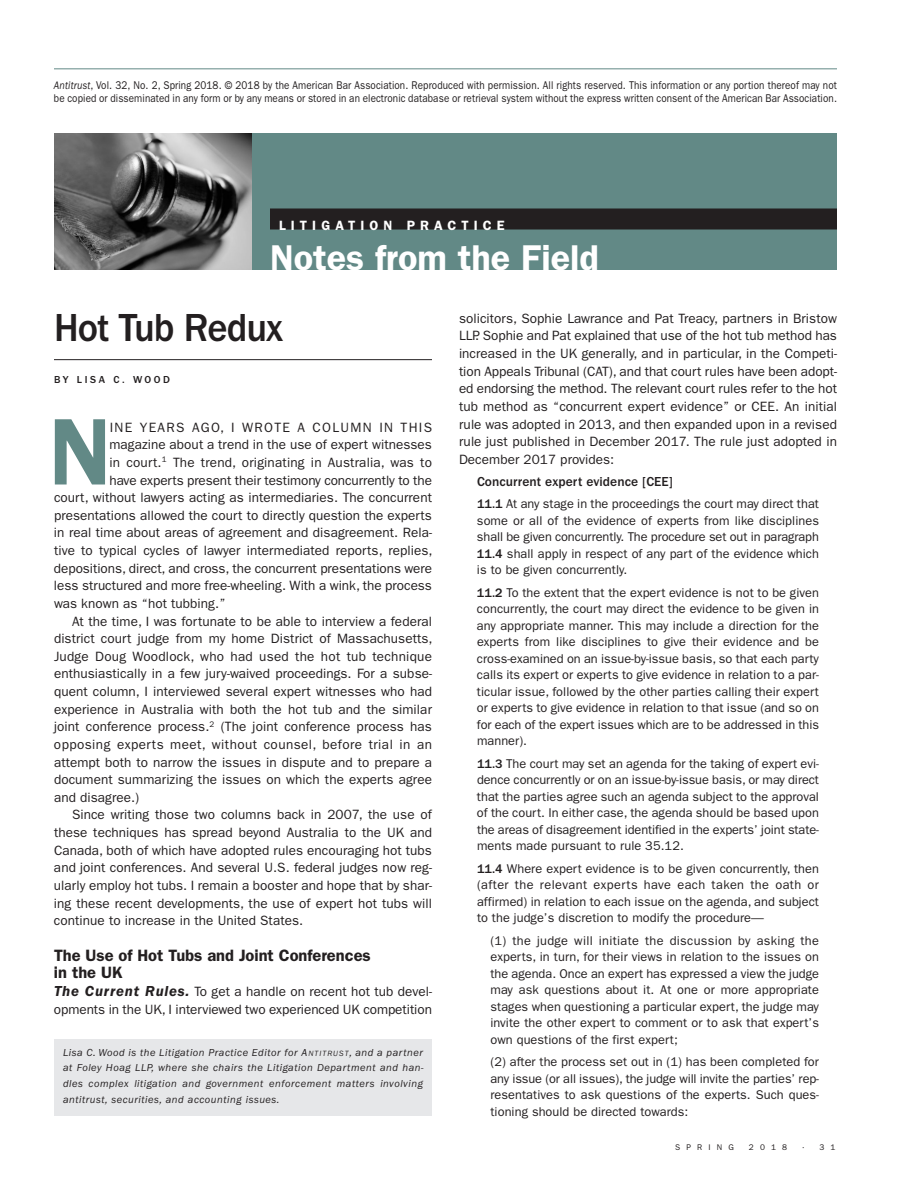
<style>
.page{position:relative;width:918px;height:1188px;background:#fff}
.page>*{position:absolute;margin:0;border:0;box-sizing:border-box;transform-origin:0 0}
.t1{font:600 95.1px "Franklin Gothic";color:#628986}
.t2{font:500 40.5px "Franklin Gothic";letter-spacing:-.025em;color:#231f20;scale:.95 1}
.t3{font:600 36px "Franklin Gothic";color:#fff}
.t4{font:600 16.5px/17.7px "Franklin Gothic";color:#231f20}
.t5{font:13.5px/17.7px "Franklin Gothic";letter-spacing:.005em;color:#231f20;text-align:justify}
.t6{font:13.5px "Franklin Gothic";letter-spacing:.03em;color:#231f20}
.t7{font:13.5px "Franklin Gothic";letter-spacing:.1em;color:#231f20}
.t8{font:500 13.5px "Franklin Gothic";letter-spacing:.005em;color:#231f20}
.t9{font:600 13.5px "Franklin Gothic";letter-spacing:.375em;color:#fff}
.t10{font:12.75px/16.5px "Franklin Gothic";letter-spacing:.005em;color:#231f20;text-align:justify}
.t11{font:11.25px/13.5px "Franklin Gothic";letter-spacing:.01em;color:#231f20;scale:.88 1}
.t12{font:italic 10.5px/15.8px "Franklin Gothic";letter-spacing:.05em;color:#231f20;text-align:justify}
.t13{font:500 10.5px "Franklin Gothic";letter-spacing:.25em;color:#231f20}
.t14{font:8.25px "Franklin Gothic";letter-spacing:.75em;color:#231f20}
.s1{font-style:italic}
.s2{font-weight:600;font-style:italic;font-size:15px}
.s3{font-size:7.8px}
.s4{font-weight:500}
</style>
<div class="page">
<hr style="left:54px;top:68px;width:783px;height:1px;background:#628986">
<hr style="left:54px;top:359px;width:378px;height:1px;background:#231f20">
<div style="left:54px;top:134px;width:783px;height:136px;background:#628986"></div>
<img style="left:54px;top:134px;width:198px;height:136px">
<div style="left:270px;top:208px;width:567px;height:22px;background:#231f20"></div>
<div style="left:54px;top:1040px;width:378px;height:76px;background:#e6e7e9"></div>
<p class="t11" style="left:54px;top:79px;width:891px"><span class="s1">Antitrust</span>, Vol. 32, No. 2, Spring 2018. © 2018 by the American Bar Association. Reproduced with permission. All rights reserved. This information or any portion thereof may not be copied or disseminated in any form or by any means or stored in an electronic database or retrieval system without the express written consent of the American Bar Association.</p>
<p class="t9" style="left:279px;top:220px;width:227px">LITIGATION PRACTICE</p>
<h3 class="t3" style="left:270px;top:245px;width:330px">Notes from the Field</h3>
<h2 class="t2" style="left:54px;top:314px;width:243px">Hot Tub Redux</h2>
<p class="t13" style="left:54px;top:376px;width:118px">BY LISA C. WOOD</p>
<h1 class="t1" style="left:49px;top:419px;width:64px">N</h1>
<p class="t7" style="left:110px;top:422px;width:324px">INE YEARS AGO, I WROTE A COLUMN IN THIS</p>
<p class="t5" style="left:109px;top:437px;width:324px">magazine about a trend in the use of expert witnesses</p>
<p class="t5" style="left:110px;top:455px;width:324px">in court.<sup>1</sup> The trend, originating in Australia, was to</p>
<p class="t5" style="left:109px;top:472px;width:324px">have experts present their testimony concurrently to the</p>
<p class="t5" style="left:54px;top:490px;width:380px">court, without lawyers acting as intermediaries. The concurrent</p>
<p class="t5" style="left:54px;top:507px;width:380px">presentations allowed the court to directly question the experts</p>
<p class="t5" style="left:54px;top:525px;width:380px">in real time about areas of agreement and disagreement. Rela-</p>
<p class="t5" style="left:54px;top:543px;width:380px">tive to typical cycles of lawyer intermediated reports, replies,</p>
<p class="t5" style="left:54px;top:560px;width:380px">depositions, direct, and cross, the concurrent presentations were</p>
<p class="t5" style="left:54px;top:578px;width:379px">less structured and more free-wheeling. With a wink, the process</p>
<p class="t5" style="left:54px;top:596px;width:173px">was known as “hot tubbing.”</p>
<p class="t5" style="left:72px;top:613px;width:362px">At the time, I was fortunate to be able to interview a federal</p>
<p class="t5" style="left:54px;top:631px;width:380px">district court judge from my home District of Massachusetts,</p>
<p class="t5" style="left:54px;top:648px;width:380px">Judge Doug Woodlock, who had used the hot tub technique</p>
<p class="t5" style="left:54px;top:666px;width:380px">enthusiastically in a few jury-waived proceedings. For a subse-</p>
<p class="t5" style="left:54px;top:684px;width:380px">quent column, I interviewed several expert witnesses who had</p>
<p class="t5" style="left:54px;top:701px;width:379px">experience in Australia with both the hot tub and the similar</p>
<p class="t5" style="left:54px;top:719px;width:379px">joint conference process.<sup>2</sup> (The joint conference process has</p>
<p class="t6" style="left:54px;top:740px;width:380px">opposing experts meet, without counsel, before trial in an</p>
<p class="t5" style="left:54px;top:754px;width:380px">attempt both to narrow the issues in dispute and to prepare a</p>
<p class="t5" style="left:54px;top:772px;width:380px">document summarizing the issues on which the experts agree</p>
<p class="t5" style="left:54px;top:789px;width:87px">and disagree.)</p>
<p class="t5" style="left:72px;top:807px;width:362px">Since writing those two columns back in 2007, the use of</p>
<p class="t5" style="left:54px;top:825px;width:380px">these techniques has spread beyond Australia to the UK and</p>
<p class="t5" style="left:54px;top:842px;width:379px">Canada, both of which have adopted rules encouraging hot tubs</p>
<p class="t5" style="left:54px;top:860px;width:380px">and joint conferences. And several U.S. federal judges now reg-</p>
<p class="t5" style="left:54px;top:878px;width:380px">ularly employ hot tubs. I remain a booster and hope that by shar-</p>
<p class="t5" style="left:54px;top:895px;width:380px">ing these recent developments, the use of expert hot tubs will</p>
<p class="t5" style="left:54px;top:913px;width:251px">continue to increase in the United States.</p>
<p class="t4" style="left:54px;top:948px;width:318px">The Use of Hot Tubs and Joint Conferences in the UK</p>
<p class="t5" style="left:54px;top:984px;width:380px"><span class="s2">The Current Rules.</span> To get a handle on recent hot tub devel&shy;opments in the UK, I interviewed two experienced UK competition</p>
<p class="t12" style="left:63px;top:1045px;width:362px">Lisa C. Wood is the Litigation Practice Editor for A<span class="s3">NTITRUST</span>, and a partner at Foley Hoag LLP, where she chairs the Litigation Department and han&shy;dles complex litigation and government enforcement matters involving antitrust, securities, and accounting issues.</p>
<p class="t5" style="left:459px;top:310px;width:380px">solicitors, Sophie Lawrance and Pat Treacy, partners in Bristow LLP. Sophie and Pat explained that use of the hot tub method has increased in the UK generally, and in particular, in the Competi&shy;tion Appeals Tribunal (CAT), and that court rules have been adopt&shy;ed endorsing the method. The relevant court rules refer to the hot tub method as “concurrent expert evidence” or CEE. An initial rule was adopted in 2013, and then expanded upon in a revised rule just published in December 2017. The rule just adopted in December 2017 provides:</p>
<p class="t8" style="left:477px;top:477px;width:198px">Concurrent expert evidence [CEE]</p>
<p class="t10" style="left:477px;top:496px;width:344px"><span class="s4">11.1</span> At any stage in the proceedings the court may direct that some or all of the evidence of experts from like disciplines shall be given concurrently. The procedure set out in paragraph <span class="s4">11.4</span> shall apply in respect of any part of the evidence which is to be given concurrently.</p>
<p class="t10" style="left:477px;top:585px;width:344px"><span class="s4">11.2</span> To the extent that the expert evidence is not to be given concurrently, the court may direct the evidence to be given in any appropriate manner. This may include a direction for the experts from like disciplines to give their evidence and be cross-examined on an issue-by-issue basis, so that each party calls its expert or experts to give evidence in relation to a par&shy;ticular issue, followed by the other parties calling their expert or experts to give evidence in relation to that issue (and so on for each of the expert issues which are to be addressed in this manner).</p>
<p class="t10" style="left:477px;top:756px;width:344px"><span class="s4">11.3</span> The court may set an agenda for the taking of expert evi&shy;dence concurrently or on an issue-by-issue basis, or may direct that the parties agree such an agenda subject to the approval of the court. In either case, the agenda should be based upon the areas of disagreement identified in the experts’ joint state&shy;ments made pursuant to rule 35.12.</p>
<p class="t10" style="left:477px;top:861px;width:344px"><span class="s4">11.4</span> Where expert evidence is to be given concurrently, then (after the relevant experts have each taken the oath or affirmed) in relation to each issue on the agenda, and subject to the judge’s discretion to modify the procedure—</p>
<p class="t10" style="left:491px;top:933px;width:330px">(1) the judge will initiate the discussion by asking the experts, in turn, for their views in relation to the issues on the agenda. Once an expert has expressed a view the judge may ask questions about it. At one or more appropriate stages when questioning a particular expert, the judge may invite the other expert to comment or to ask that expert’s own questions of the first expert;</p>
<p class="t10" style="left:491px;top:1054px;width:330px">(2) after the process set out in (1) has been completed for any issue (or all issues), the judge will invite the parties’ rep&shy;resentatives to ask questions of the experts. Such ques&shy;tioning should be directed towards:</p>
<p class="t14" style="left:675px;top:1145px;width:60px">SPRING</p>
<p class="t14" style="left:749px;top:1145px;width:40px">2018</p>
<p class="t14" style="left:802px;top:1145px;width:35px">· 31</p>
</div>
